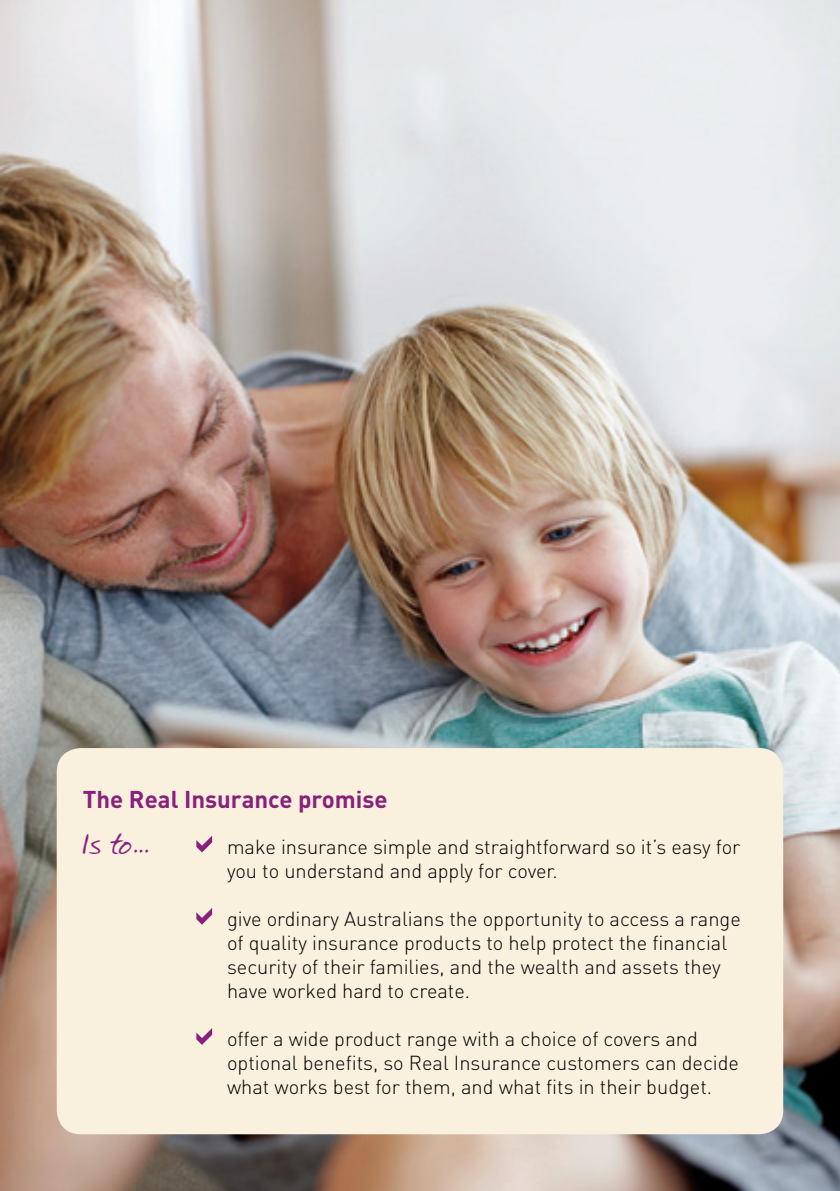
<style>
.page{position:relative;width:840px;height:1191px;background:#fff}
.page>*{position:absolute;margin:0;border:0;box-sizing:border-box;transform-origin:0 0}
.t1{font:28px "Real Spear";color:#89207c}
.t2{font:700 24px "DIN";color:#89207c}
.t3{font:300 20px/24px "DIN";color:#000}
</style>
<div class="page">
<img style="left:0;top:0;width:839px;height:1191px">
<div style="left:57px;top:748px;width:725px;height:386px;background:#f9f0dd;border-radius:24px"></div>
<svg style="left:196px;top:836px;width:16px;height:16px"></svg>
<svg style="left:196px;top:908px;width:16px;height:16px"></svg>
<svg style="left:196px;top:1028px;width:16px;height:17px"></svg>
<p class="t2" style="left:83px;top:784px;width:306px">The Real Insurance promise</p>
<h1 class="t1" style="left:83px;top:825px;width:67px">Is to...</h1>
<p class="t3" style="left:227px;top:834px;width:514px">make insurance simple and straightforward so it’s easy for you to understand and apply for cover.</p>
<p class="t3" style="left:227px;top:906px;width:515px">give ordinary Australians the opportunity to access a range of quality insurance products to help protect the financial security of their families, and the wealth and assets they have worked hard to create.</p>
<p class="t3" style="left:227px;top:1026px;width:513px">offer a wide product range with a choice of covers and optional benefits, so Real Insurance customers can decide what works best for them, and what fits in their budget.</p>
</div>
